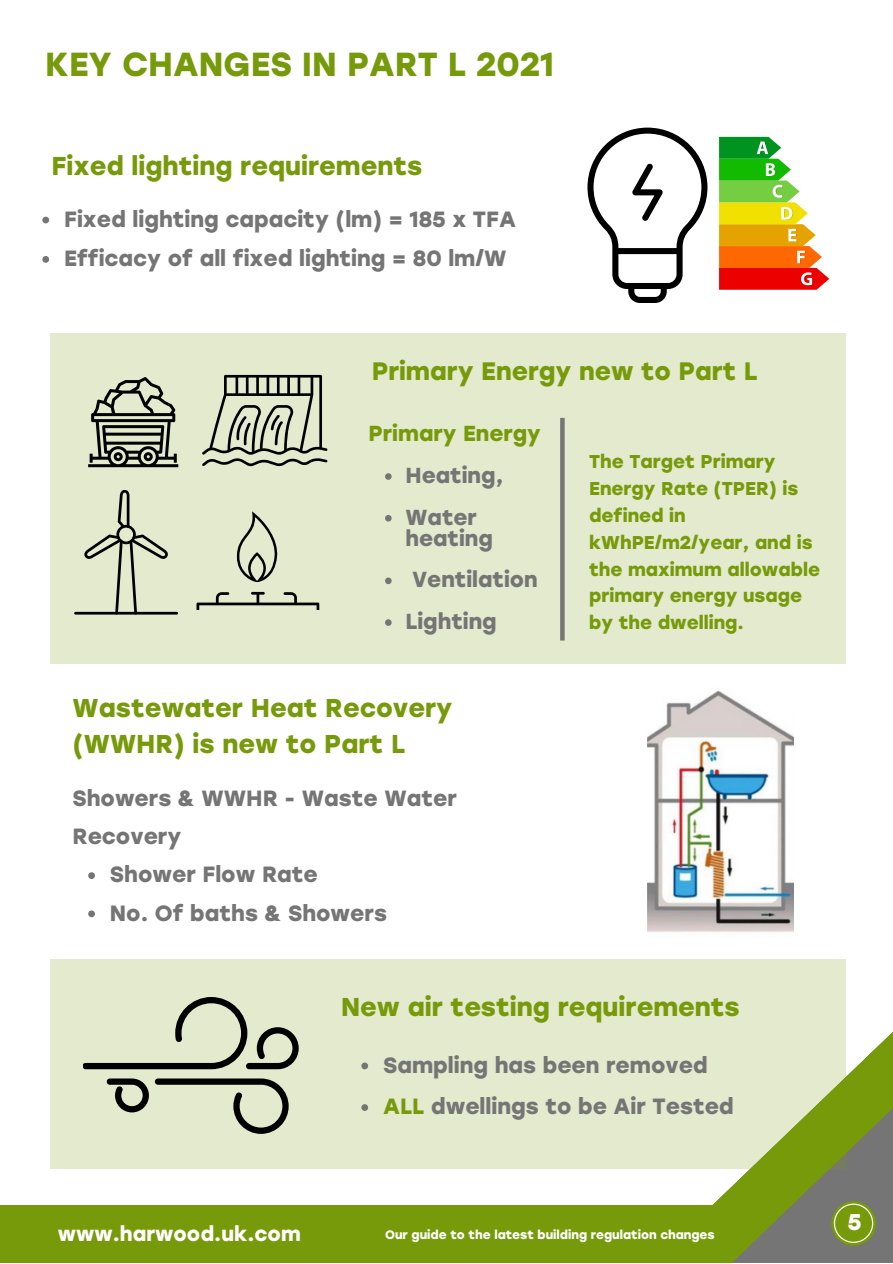
<style>
.page{position:relative;width:893px;height:1264px;background:#fff}
.page>*{position:absolute;margin:0;border:0;box-sizing:border-box;transform-origin:0 0}
.t1{font:700 33.3px "Stolzl";color:#779a0b}
.t2{font:700 25.8px/36px "Stolzl";color:#779a0b}
.t3{font:700 25.2px "Stolzl";color:#779a0b}
.t4{font:700 22.8px "Stolzl";color:#fff}
.t5{font:700 22.05px/38.2px "Stolzl";color:#767576}
.t6{font:700 21.75px/41.7px "Stolzl";color:#767576}
.t7{font:700 21.75px "Stolzl";color:#779a0b}
.t8{font:700 20.55px "Stolzl";color:#fff}
.t9{font:700 18.45px/27px "Stolzl";color:#779a0b}
.t10{font:700 12.3px "Stolzl";color:#fff}
.s1{color:#779a0b}
</style>
<div class="page">
<div style="left:0;top:1204px;width:743px;height:58px;background:#779a0b"></div>
<svg style="left:667px;top:1027px;width:225px;height:235px"></svg>
<svg style="left:831px;top:1201px;width:45px;height:44px"></svg>
<svg style="left:833px;top:1203px;width:40px;height:39px"></svg>
<img style="left:647px;top:690px;width:146px;height:242px">
<div style="left:50px;top:333px;width:795px;height:331px;background:#e3eacd"></div>
<svg style="left:88px;top:377px;width:90px;height:90px"></svg>
<svg style="left:202px;top:375px;width:125px;height:91px"></svg>
<svg style="left:84px;top:490px;width:84px;height:122px"></svg>
<hr style="left:74px;top:612px;width:104px;height:2px;background:#000">
<svg style="left:237px;top:511px;width:41px;height:71px"></svg>
<svg style="left:196px;top:592px;width:123px;height:18px"></svg>
<svg style="left:385px;top:473px;width:6px;height:7px"></svg>
<svg style="left:385px;top:515px;width:6px;height:6px"></svg>
<svg style="left:385px;top:577px;width:6px;height:7px"></svg>
<svg style="left:385px;top:619px;width:6px;height:7px"></svg>
<svg style="left:560px;top:418px;width:4px;height:222px"></svg>
<div style="left:50px;top:959px;width:795px;height:209px;background:#e3eacd"></div>
<svg style="left:155px;top:1078px;width:133px;height:55px"></svg>
<svg style="left:107px;top:1078px;width:42px;height:34px"></svg>
<svg style="left:83px;top:997px;width:216px;height:72px"></svg>
<svg style="left:719px;top:137px;width:110px;height:153px"></svg>
<svg style="left:587px;top:128px;width:120px;height:175px"></svg>
<svg style="left:88px;top:872px;width:7px;height:7px"></svg>
<svg style="left:88px;top:910px;width:7px;height:7px"></svg>
<svg style="left:361px;top:1062px;width:7px;height:7px"></svg>
<svg style="left:361px;top:1104px;width:7px;height:6px"></svg>
<svg style="left:42px;top:217px;width:7px;height:6px"></svg>
<svg style="left:42px;top:256px;width:7px;height:7px"></svg>
<h1 class="t1" style="left:45px;top:44px;width:510px">KEY CHANGES IN PART L 2021</h1>
<p class="t2" style="left:51px;top:148px;width:372px">Fixed lighting requirements</p>
<p class="t5" style="left:64px;top:199px;width:453px;line-height:39.3px">Fixed lighting capacity (lm) = 185 x TFA<br>Efficacy of all fixed lighting = 80 lm/W</p>
<p class="t3" style="left:371px;top:356px;width:387px">Primary Energy new to Part L</p>
<p class="t7" style="left:368px;top:420px;width:174px">Primary Energy</p>
<p class="t6" style="left:405px;top:454px;width:100px">Heating,<br>Water</p>
<p class="t6" style="left:405px;top:517px;width:134px">heating<br>Ventilation<br>Lighting</p>
<p class="t2" style="left:72px;top:689px;width:382px">Wastewater Heat Recovery (WWHR) is new to Part L</p>
<p class="t5" style="left:72px;top:779px;width:386px">Showers &amp; WWHR - Waste Water<br>Recovery</p>
<p class="t5" style="left:110px;top:855px;width:278px">Shower Flow Rate<br>No. Of baths &amp; Showers</p>
<p class="t9" style="left:589px;top:447px;width:232px">The Target Primary<br>Energy Rate (TPER) is defined in kWhPE/m2/year, and is the maximum allowable primary energy usage by the dwelling.</p>
<p class="t2" style="left:341px;top:989px;width:400px">New air testing requirements</p>
<p class="t5" style="left:383px;top:1044px;width:352px;line-height:41.5px">Sampling has been removed<br><span class="s1">ALL</span> dwellings to be Air Tested</p>
<p class="t8" style="left:58px;top:1221px;width:244px">www.harwood.uk.com</p>
<p class="t10" style="left:385px;top:1227px;width:331px">Our guide to the latest building regulation changes</p>
<p class="t4" style="left:847px;top:1207px;width:16px">5</p>
</div>
